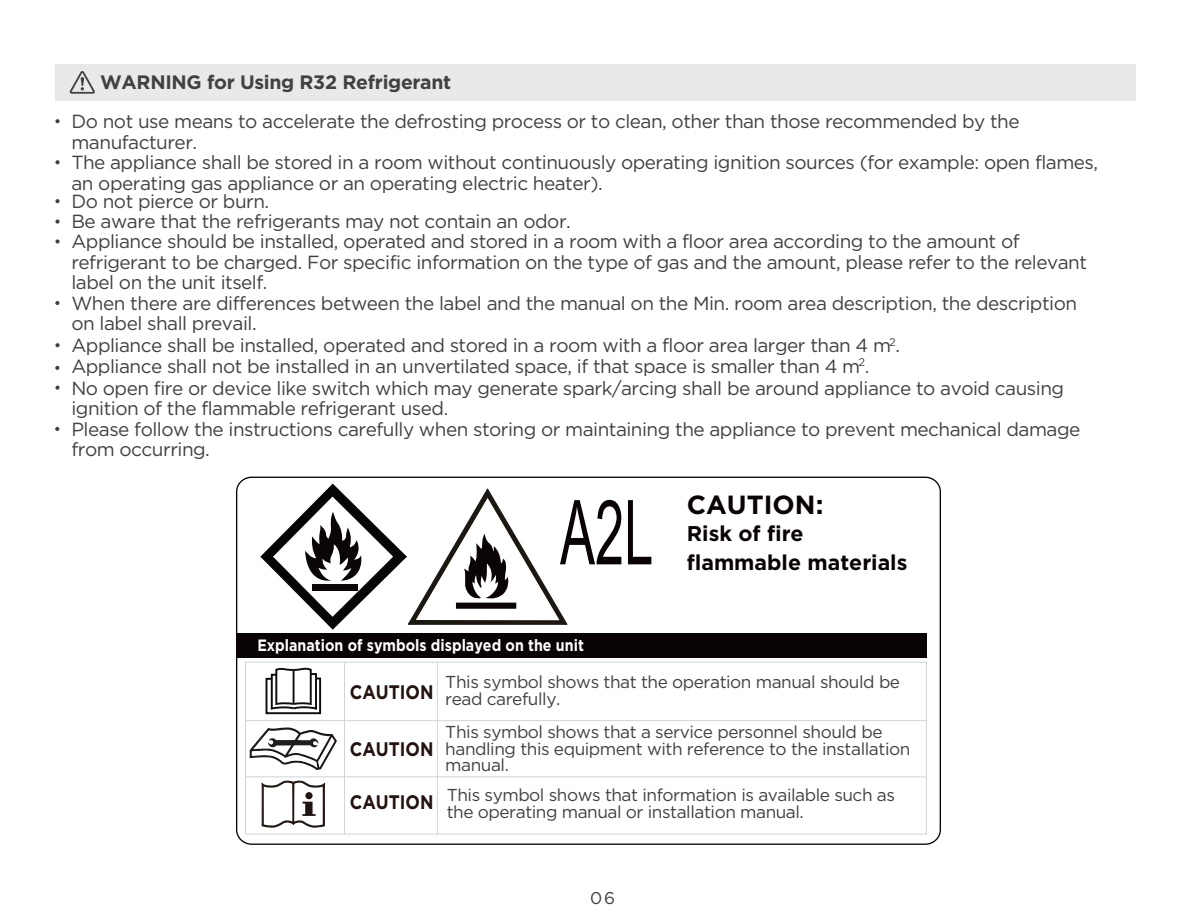
<style>
.page{position:relative;width:1187px;height:919px;background:#fff}
.page>*{position:absolute;margin:0;border:0;box-sizing:border-box;transform-origin:0 0}
.t1{font:700 26.25px "Gotham";color:#0a0305}
.t2{font:700 21.3px/29.1px "Gotham";color:#0a0305}
.t3{font:700 19.65px "Gotham";color:#23130e;scale:.87 1}
.t4{font:700 19.35px "Gotham HTF";letter-spacing:-.015em;color:#414043}
.t5{font:18.9px/20.7px "Gotham";letter-spacing:-.025em;color:#414043}
.t6{font:17.25px/16.6px "Gotham";letter-spacing:-.025em;color:#414043}
.t7{font:16.95px "Gotham";color:#3e3e3f}
.t8{font:700 16.35px "Gotham";color:#fff;scale:.87 1}
</style>
<div class="page">
<div style="left:55px;top:64px;width:1080px;height:36px;background:#eae9e9"></div>
<svg style="left:70px;top:71px;width:25px;height:23px"></svg>
<svg style="left:55px;top:119px;width:5px;height:4px"></svg>
<svg style="left:55px;top:160px;width:5px;height:4px"></svg>
<svg style="left:55px;top:199px;width:5px;height:4px"></svg>
<svg style="left:55px;top:219px;width:5px;height:4px"></svg>
<svg style="left:55px;top:239px;width:5px;height:4px"></svg>
<svg style="left:55px;top:343px;width:5px;height:4px"></svg>
<svg style="left:55px;top:385px;width:5px;height:4px"></svg>
<div style="left:237px;top:634px;width:689px;height:24px;background:#0a0305"></div>
<div style="left:245px;top:661px;width:681px;height:173px;border:1px solid #d2d3d5"></div>
<hr style="left:344px;top:663px;width:1px;height:170px;background:#d2d3d5">
<hr style="left:437px;top:662px;width:1px;height:171px;background:#d2d3d5">
<hr style="left:245px;top:720px;width:681px;height:1px;background:#d2d3d5">
<hr style="left:245px;top:776px;width:681px;height:1px;background:#d2d3d5">
<svg style="left:250px;top:727px;width:87px;height:43px"></svg>
<svg style="left:262px;top:780px;width:63px;height:47px"></svg>
<div style="left:305px;top:792px;width:7px;height:7px;background:#201410;border-radius:50%"></div>
<svg style="left:265px;top:667px;width:57px;height:48px"></svg>
<svg style="left:260px;top:483px;width:361px;height:146px"></svg>
<svg style="left:628px;top:500px;width:23px;height:64px"></svg>
<svg style="left:55px;top:301px;width:4px;height:4px"></svg>
<svg style="left:55px;top:366px;width:4px;height:4px"></svg>
<svg style="left:55px;top:427px;width:4px;height:4px"></svg>
<p class="t4" style="left:100px;top:71px;width:352px">WARNING for Using R32 Refrigerant</p>
<p class="t5" style="left:71px;top:111px;width:1028px">Do not use means to accelerate the defrosting process or to clean, other than those recommended by the manufacturer.<br>The appliance shall be stored in a room without continuously operating ignition sources (for example: open flames, an operating gas appliance or an operating electric heater).</p>
<p class="t5" style="left:71px;top:191px;width:1017px">Do not pierce or burn.<br>Be aware that the refrigerants may not contain an odor.<br>Appliance should be installed, operated and stored in a room with a floor area according to the amount of refrigerant to be charged. For specific information on the type of gas and the amount, please refer to the relevant label on the unit itself.<br>When there are differences between the label and the manual on the Min. room area description, the description on label shall prevail.<br>Appliance shall be installed, operated and stored in a room with a floor area larger than 4 m<sup>2</sup>.<br>Appliance shall not be installed in an unvertilated space, if that space is smaller than 4 m<sup>2</sup>.<br>No open fire or device like switch which may generate spark/arcing shall be around appliance to avoid causing ignition of the flammable refrigerant used.<br>Please follow the instructions carefully when storing or maintaining the appliance to prevent mechanical damage from occurring.</p>
<h1 class="t1" style="left:686px;top:489px;width:138px">CAUTION:</h1>
<p class="t2" style="left:686px;top:518px;width:222px">Risk of fire flammable materials</p>
<p class="t8" style="left:257px;top:635px;width:377px">Explanation of symbols displayed on the unit</p>
<p class="t3" style="left:350px;top:679px;width:98px">CAUTION</p>
<p class="t6" style="left:445px;top:673px;width:456px">This symbol shows that the operation manual should be read carefully.</p>
<p class="t6" style="left:445px;top:723px;width:466px">This symbol shows that a service personnel should be handling this equipment with reference to the installation manual.</p>
<p class="t6" style="left:446px;top:786px;width:450px">This symbol shows that information is available such as the operating manual or installation manual.</p>
<p class="t3" style="left:350px;top:736px;width:98px">CAUTION</p>
<p class="t3" style="left:350px;top:790px;width:98px">CAUTION</p>
<p class="t7" style="left:590px;top:887px;width:26px">06</p>
</div>
